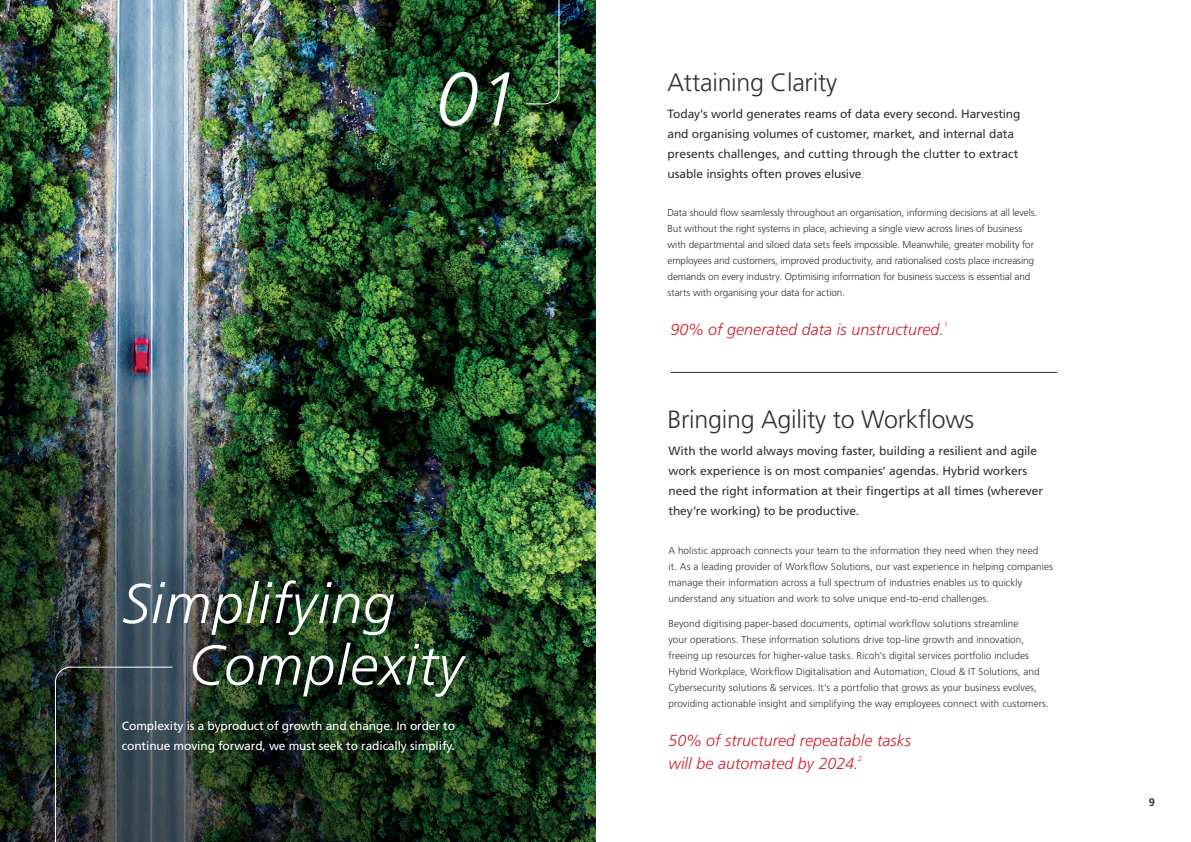
<style>
.page{position:relative;width:1191px;height:842px;background:#fff}
.page>*{position:absolute;margin:0;border:0;box-sizing:border-box;transform-origin:0 0}
.t1{font:italic 300 76px "Frutiger LT Std";color:#fff}
.t2{font:italic 300 56px/61.6px "Frutiger LT Std";letter-spacing:.02em;color:#fff}
.t3{font:300 25px "Frutiger LT Std";letter-spacing:-.01em;color:#313232}
.t4{font:italic 300 16px/23px "Frutiger LT Std";letter-spacing:.005em;color:#d1202d}
.t5{font:12px/20px "Frutiger LT Std";letter-spacing:-.005em;color:#313232}
.t6{font:12px/20px "Frutiger LT Std";letter-spacing:-.01em;color:#fff}
.t7{font:700 11px "Frutiger LT Std";color:#313232}
.t8{font:300 10px/16px "Frutiger LT Std";color:#313232}
.t9{font:italic 300 7px "Frutiger LT Std";color:#d1202d}
.s1{font-weight:300;font-size:10px}
</style>
<div class="page">
<img style="left:0;top:0;width:595px;height:842px">
<img style="left:506px;top:343px;width:90px;height:280px">
<hr style="left:670px;top:372px;width:387px;height:1px;background:#313232">
<svg style="left:55px;top:666px;width:118px;height:176px;background:#354044"></svg>
<img style="left:525px;top:0;width:35px;height:105px">
<p class="t1" style="left:436px;top:56px;width:85px">01</p>
<p class="t2" style="left:189px;top:574px;width:276px;text-indent:-67px">Simplifying<br>Complexity</p>
<p class="t6" style="left:122px;top:716px;width:335px">Complexity is a byproduct of growth and change. In order to continue moving forward, we must seek to radically simplify.</p>
<p class="t3" style="left:667px;top:68px;width:171px">Attaining Clarity</p>
<p class="t5" style="left:667px;top:104px;width:354px">Today’s world generates reams of data every second. Harvesting and organising volumes of customer, market, and internal data presents challenges, and cutting through the clutter to extract usable insights often proves elusive<span class="s1">.</span></p>
<p class="t8" style="left:667px;top:205px;width:371px">Data should flow seamlessly throughout an organisation, informing decisions at all levels.<br>But without the right systems in place, achieving a single view across lines of business with departmental and siloed data sets feels impossible. Meanwhile, greater mobility for employees and customers, improved productivity, and rationalised costs place increasing demands on every industry. Optimising information for business success is essential and starts with organising your data for action.</p>
<p class="t4" style="left:670px;top:318px;width:275px">90% of generated data is unstructured.</p>
<p class="t9" style="left:944px;top:321px;width:5px">1</p>
<p class="t3" style="left:667px;top:406px;width:308px">Bringing Agility to Workflows</p>
<p class="t5" style="left:668px;top:441px;width:376px">With the world always moving faster, building a resilient and agile work experience is on most companies’ agendas. Hybrid workers need the right information at their fingertips at all times (wherever they’re working) to be productive.</p>
<p class="t8" style="left:668px;top:543px;width:386px">A holistic approach connects your team to the information they need when they need<br>it. As a leading provider of Workflow Solutions, our vast experience in helping companies manage their information across a full spectrum of industries enables us to quickly understand any situation and work to solve unique end-to-end challenges.</p>
<p class="t8" style="left:668px;top:616px;width:382px">Beyond digitising paper-based documents, optimal workflow solutions streamline<br>your operations. These information solutions drive top-line growth and innovation, freeing up resources for higher-value tasks. Ricoh’s digital services portfolio includes Hybrid Workplace, Workflow Digitalisation and Automation, Cloud &amp; IT Solutions, and Cybersecurity solutions &amp; services. It’s a portfolio that grows as your business evolves, providing actionable insight and simplifying the way employees connect with customers.</p>
<p class="t4" style="left:668px;top:729px;width:244px">50% of structured repeatable tasks will be automated by 2024.</p>
<p class="t9" style="left:858px;top:754px;width:5px">2</p>
<p class="t7" style="left:1148px;top:796px;width:8px">9</p>
</div>
